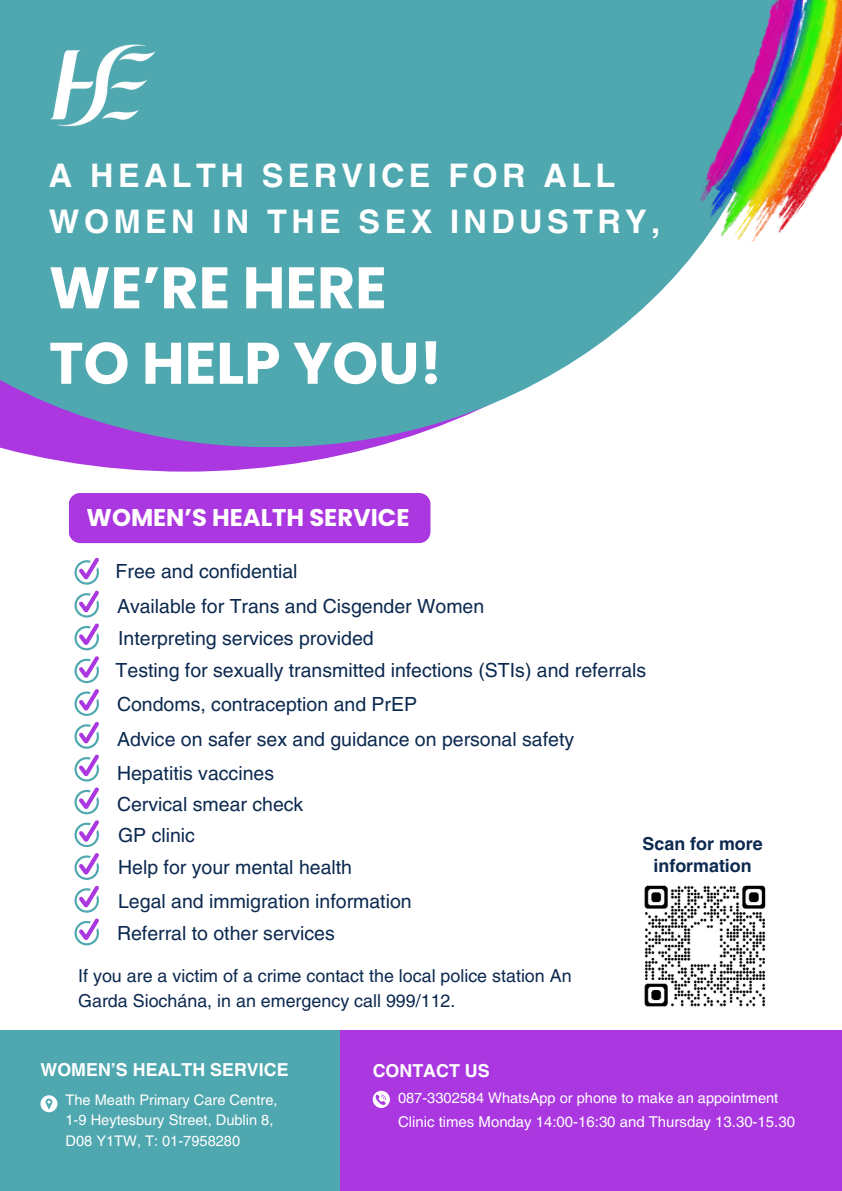
<style>
.page{position:relative;width:842px;height:1191px;background:#fff}
.page>*{position:absolute;margin:0;border:0;box-sizing:border-box;transform-origin:0 0}
.t1{font:700 58.5px "Poppins";color:#fff}
.t2{font:700 32.5px/45.3px "Helvetica LT Pro";letter-spacing:.135em;color:#fff}
.t3{font:700 24.2px "Poppins";color:#fff}
.t4{font:19.5px "Helvetica LT Pro";color:#0c2950}
.t5{font:17.9px/24.8px "Helvetica LT Pro";color:#0c2950}
.t6{font:700 17.9px "Helvetica LT Pro";color:#fff}
.t7{font:700 17.9px/21.7px "Helvetica LT Pro";color:#0c2950;text-align:center}
.t8{font:14.9px "Helvetica LT Pro";color:#fff}
.t9{font:14.6px "Helvetica LT Pro";color:#fff}
</style>
<div class="page">
<svg style="left:0;top:447px;width:374px;height:24px;fill:#aa37e0"></svg>
<svg style="left:0;top:0;width:686px;height:447px;background:#5eabb6"></svg>
<div style="left:334px;top:1029px;width:508px;height:161px;background:#aa37e0"></div>
<div style="left:69px;top:493px;width:361px;height:50px;background:#aa37e0;border-radius:11px"></div>
<div style="left:0;top:1029px;width:339px;height:161px;background:#4fa7af"></div>
<svg style="left:40px;top:1095px;width:17px;height:17px"></svg>
<img style="left:49px;top:41px;width:111px;height:90px">
<img style="left:644px;top:885px;width:122px;height:123px">
<svg style="left:373px;top:1090px;width:17px;height:17px"></svg>
<svg style="left:75px;top:590px;width:24px;height:27px"></svg>
<svg style="left:75px;top:623px;width:24px;height:27px"></svg>
<svg style="left:75px;top:656px;width:24px;height:59px"></svg>
<svg style="left:75px;top:721px;width:24px;height:27px"></svg>
<svg style="left:75px;top:754px;width:24px;height:27px"></svg>
<svg style="left:75px;top:787px;width:24px;height:59px"></svg>
<svg style="left:75px;top:853px;width:24px;height:26px"></svg>
<svg style="left:75px;top:885px;width:24px;height:27px"></svg>
<svg style="left:75px;top:918px;width:24px;height:27px"></svg>
<svg style="left:75px;top:557px;width:24px;height:27px"></svg>
<img style="left:642px;top:0;width:200px;height:264px">
<p class="t2" style="left:49px;top:156px;width:613px">A HEALTH SERVICE FOR ALL<br>WOMEN IN THE SEX INDUSTRY,</p>
<h1 class="t1" style="left:49px;top:247px;width:339px">WE’RE HERE</h1>
<h1 class="t1" style="left:49px;top:322px;width:395px">TO HELP YOU!</h1>
<h4 class="t3" style="left:87px;top:500px;width:324px">WOMEN’S HEALTH SERVICE</h4>
<p class="t4" style="left:116px;top:564px;width:183px">Free and confidential</p>
<p class="t4" style="left:117px;top:599px;width:369px">Available for Trans and Cisgender Women</p>
<p class="t4" style="left:118px;top:631px;width:257px">Interpreting services provided</p>
<p class="t4" style="left:116px;top:663px;width:532px">Testing for sexually transmitted infections (STIs) and referrals</p>
<p class="t4" style="left:117px;top:696px;width:302px">Condoms, contraception and PrEP</p>
<p class="t4" style="left:117px;top:731px;width:459px">Advice on safer sex and guidance on personal safety</p>
<p class="t4" style="left:117px;top:765px;width:159px">Hepatitis vaccines</p>
<p class="t4" style="left:117px;top:797px;width:188px">Cervical smear check</p>
<p class="t4" style="left:118px;top:828px;width:78px">GP clinic</p>
<p class="t4" style="left:118px;top:859px;width:235px">Help for your mental health</p>
<p class="t4" style="left:118px;top:893px;width:295px">Legal and immigration information</p>
<p class="t4" style="left:117px;top:925px;width:219px">Referral to other services</p>
<p class="t5" style="left:78px;top:964px;width:495px">If you are a victim of a crime contact the local police station An<br>Garda Siochána, in an emergency call 999/112.</p>
<p class="t7" style="left:643px;top:834px;width:122px">Scan for more information</p>
<p class="t6" style="left:40px;top:1063px;width:250px">WOMEN’S HEALTH SERVICE</p>
<p class="t6" style="left:373px;top:1063px;width:119px">CONTACT US</p>
<p class="t9" style="left:66px;top:1094px;width:213px">The Meath Primary Care Centre,</p>
<p class="t9" style="left:66px;top:1114px;width:209px">1-9 Heytesbury Street, Dublin 8,</p>
<p class="t9" style="left:66px;top:1135px;width:176px">D08 Y1TW, T: 01-7958280</p>
<p class="t9" style="left:398px;top:1091px;width:382px">087-3302584 WhatsApp or phone to make an appointment</p>
<p class="t8" style="left:398px;top:1116px;width:398px">Clinic times Monday 14:00-16:30 and Thursday 13.30-15.30</p>
</div>
